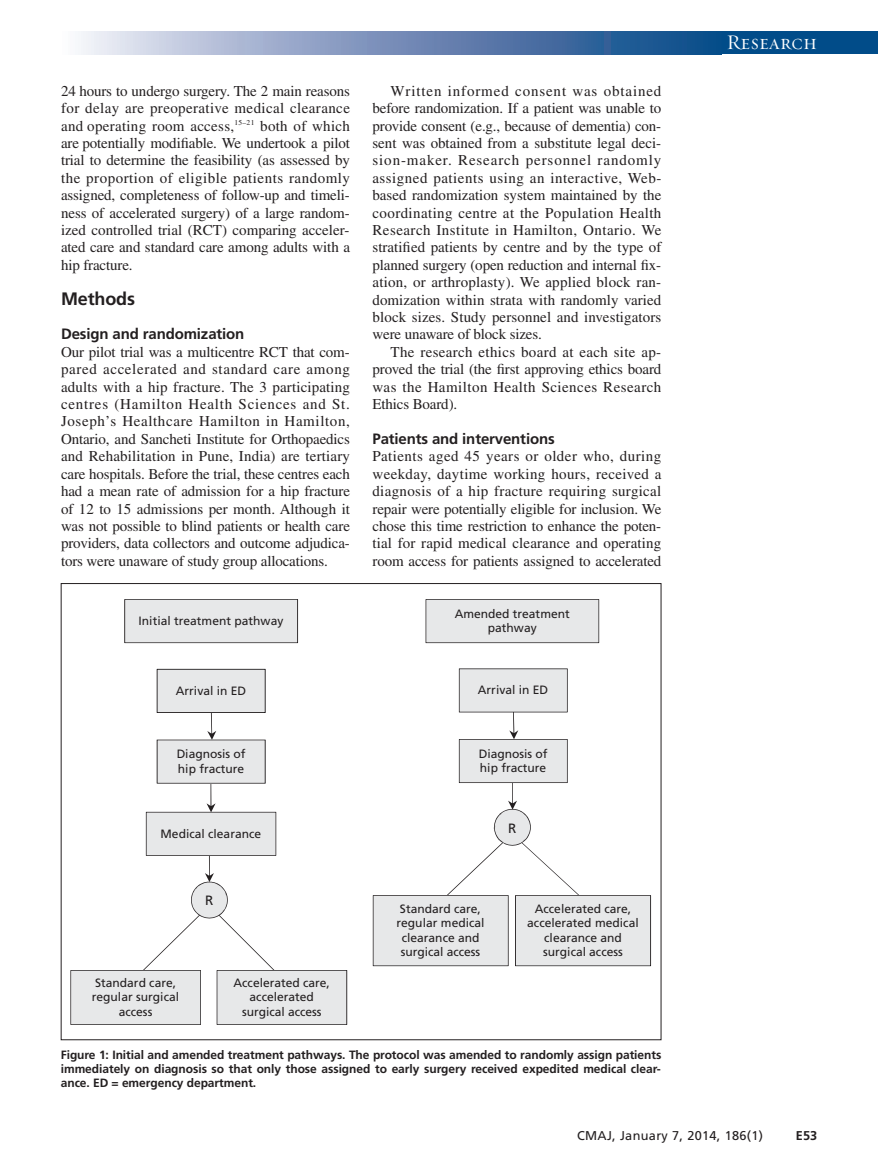
<style>
.page{position:relative;width:878px;height:1175px;background:#fff}
.page>*{position:absolute;margin:0;border:0;box-sizing:border-box;transform-origin:0 0}
.t1{font:21px "Requiem Display HTF Small Caps";letter-spacing:.005em;color:#fff}
.t2{font:700 18px "Frutiger LT Std";letter-spacing:-.01em;color:#231f20}
.t3{font:15px/17.4px "Times LT Std";letter-spacing:-.01em;color:#231f20;text-align:justify}
.t4{font:700 15px "Frutiger LT Std";letter-spacing:-.01em;color:#231f20}
.t5{font:13.5px "Frutiger";color:#231f20}
.t6{font:12.75px "Frutiger LT Std";letter-spacing:.025em;color:#231f20}
.t7{font:700 12.75px "Frutiger LT Std";color:#231f20}
.t8{font:12px/14.4px "Frutiger";color:#231f20;text-align:center}
.t9{font:700 12px/14.2px "Frutiger LT Std";letter-spacing:-.005em;color:#231f20;text-align:justify}
</style>
<div class="page">
<div style="left:715px;top:32px;width:163px;height:22px;background:#014c89"></div>
<svg style="left:81px;top:32px;width:634px;height:22px;background:#7792ba"></svg>
<div style="left:124px;top:599px;width:174px;height:44px;background:#e7e8e9"></div>
<div style="left:425px;top:599px;width:174px;height:44px;background:#e7e8e9"></div>
<svg style="left:373px;top:668px;width:278px;height:298px"></svg>
<svg style="left:70px;top:669px;width:277px;height:355px"></svg>
<p class="t3" style="left:61px;top:84px;width:290px">24 hours to undergo surgery. The 2 main reasons for delay are preoperative medical clearance and operating room access,<sup>15–21</sup> both of which are potentially modifiable. We undertook a pilot trial to determine the feasibility (as assessed by the proportion of eligible patients randomly assigned, completeness of follow-up and timeli&shy;ness of accelerated surgery) of a large random&shy;ized controlled trial (RCT) comparing acceler&shy;ated care and standard care among adults with a hip fracture.</p>
<p class="t2" style="left:61px;top:291px;width:75px">Methods</p>
<p class="t4" style="left:61px;top:328px;width:185px">Design and randomization</p>
<p class="t3" style="left:61px;top:345px;width:290px">Our pilot trial was a multicentre RCT that com&shy;pared accelerated and standard care among adults with a hip fracture. The 3 participating centres (Hamilton Health Sciences and St.<br>Joseph’s Healthcare Hamilton in Hamilton, Ontario, and Sancheti Institute for Orthopaedics and Rehabilitation in Pune, India) are tertiary care hospitals. Before the trial, these centres each had a mean rate of admission for a hip fracture of 12 to 15 admissions per month. Although it was not possible to blind patients or health care providers, data collectors and outcome adjudica&shy;tors were unaware of study group allocations.</p>
<p class="t3" style="left:372px;top:84px;width:290px;text-indent:18px">Written informed consent was obtained before randomization. If a patient was unable to provide consent (e.g., because of dementia) con&shy;sent was obtained from a substitute legal deci&shy;sion-maker. Research personnel randomly assigned patients using an interactive, Web&shy;based randomization system maintained by the coordinating centre at the Population Health Research Institute in Hamilton, Ontario. We stratified patients by centre and by the type of planned surgery (open reduction and internal fix&shy;ation, or arthroplasty). We applied block ran&shy;domization within strata with randomly varied block sizes. Study personnel and investigators were unaware of block sizes.</p>
<p class="t3" style="left:372px;top:345px;width:290px;text-indent:18px">The research ethics board at each site ap&shy;proved the trial (the first approving ethics board was the Hamilton Health Sciences Research Ethics Board).</p>
<p class="t4" style="left:372px;top:432px;width:184px">Patients and interventions</p>
<p class="t3" style="left:372px;top:449px;width:290px">Patients aged 45 years or older who, during weekday, daytime working hours, received a diagnosis of a hip fracture requiring surgical repair were potentially eligible for inclusion. We chose this time restriction to enhance the poten&shy;tial for rapid medical clearance and operating room access for patients assigned to accelerated</p>
<p class="t8" style="left:138px;top:614px;width:146px">Initial treatment pathway</p>
<p class="t8" style="left:454px;top:607px;width:117px">Amended treatment pathway</p>
<p class="t8" style="left:176px;top:684px;width:72px">Arrival in ED</p>
<p class="t8" style="left:177px;top:748px;width:70px;text-align:left">Diagnosis of hip fracture</p>
<p class="t8" style="left:161px;top:827px;width:102px">Medical clearance</p>
<p class="t5" style="left:205px;top:895px;width:10px">R</p>
<p class="t8" style="left:92px;top:976px;width:89px">Standard care, regular surgical access</p>
<p class="t8" style="left:233px;top:976px;width:98px">Accelerated care, accelerated surgical access</p>
<p class="t8" style="left:478px;top:684px;width:72px">Arrival in ED</p>
<p class="t8" style="left:478px;top:747px;width:70px;text-align:left">Diagnosis of hip fracture</p>
<p class="t5" style="left:508px;top:822px;width:10px">R</p>
<p class="t8" style="left:396px;top:902px;width:89px">Standard care, regular medical clearance and surgical access</p>
<p class="t8" style="left:527px;top:902px;width:113px">Accelerated care, accelerated medical clearance and surgical access</p>
<p class="t9" style="left:61px;top:1048px;width:602px">Figure 1: Initial and amended treatment pathways. The protocol was amended to randomly assign patients immediately on diagnosis so that only those assigned to early surgery received expedited medical clear&shy;ance. ED = emergency department.</p>
<h1 class="t1" style="left:726px;top:30px;width:92px">Research</h1>
<p class="t6" style="left:577px;top:1130px;width:188px">CMAJ, January 7, 2014, 186(1)</p>
<p class="t7" style="left:795px;top:1130px;width:23px">E53</p>
</div>
